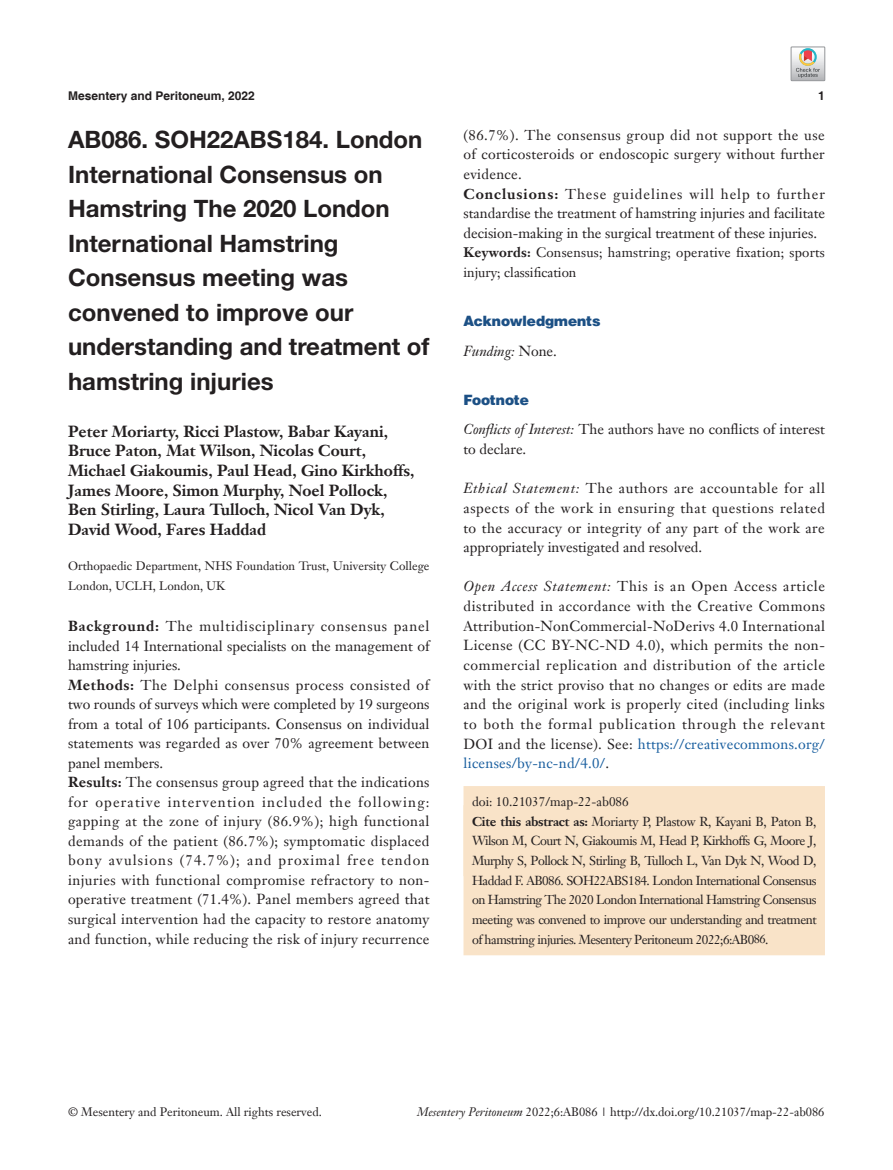
<style>
.page{position:relative;width:893px;height:1170px;background:#fff}
.page>*{position:absolute;margin:0;border:0;box-sizing:border-box;transform-origin:0 0}
.t1{font:700 24px/34.5px "Helvetica Neue LT Pro";color:#231f20}
.t2{font:700 15.75px/19.5px "Janson Text LT";color:#231f20}
.t3{font:14.25px/19.6px "Janson Text LT";letter-spacing:.02em;color:#231f20}
.t4{font:14.25px/19.6px "Janson Text LT";color:#231f20}
.t5{font:900 14.25px "Helvetica";color:#1c5085}
.t6{font:italic 14.25px "Janson Text LT";color:#231f20}
.t7{font:13.5px/19.6px "Janson Text LT";letter-spacing:.015em;color:#231f20}
.t8{font:12.75px/19.6px "Janson Text LT";letter-spacing:-.04em;color:#231f20}
.t9{font:12px/19.5px "Janson Text LT";color:#231f20}
.t10{font:700 12px "Helvetica";color:#231f20}
.s1{font-weight:700}
.s2{font-style:normal}
.s3{font-style:italic}
.s4{color:#175d9e}
.s5{font-size:12px}
</style>
<div class="page">
<div style="left:463px;top:786px;width:362px;height:90px;background:#f9e3c8"></div>
<div style="left:463px;top:805px;width:362px;height:150px;background:#f9e3c8"></div>
<svg style="left:791px;top:47px;width:34px;height:34px"></svg>
<p class="t10" style="left:68px;top:88px;width:188px">Mesentery and Peritoneum, 2022</p>
<p class="t10" style="left:818px;top:88px;width:8px">1</p>
<h1 class="t1" style="left:68px;top:122px;width:363px">AB086. SOH22ABS184. London<br>International Consensus on<br>Hamstring The 2020 London<br>International Hamstring<br>Consensus meeting was convened to improve our understanding and treatment of hamstring injuries</h1>
<p class="t2" style="left:68px;top:421px;width:348px">Peter Moriarty, Ricci Plastow, Babar Kayani, Bruce Paton, Mat Wilson, Nicolas Court, Michael Giakoumis, Paul Head, Gino Kirkhoffs, James Moore, Simon Murphy, Noel Pollock, Ben Stirling, Laura Tulloch, Nicol Van Dyk, David Wood, Fares Haddad</p>
<p class="t9" style="left:68px;top:556px;width:363px">Orthopaedic Department, NHS Foundation Trust, University College<br>London, UCLH, London, UK</p>
<p class="t3" style="left:68px;top:616px;width:363px"><span class="s1">Background:</span> The multidisciplinary consensus panel included 14 International specialists on the management of hamstring injuries.<br><span class="s1">Methods:</span> The Delphi consensus process consisted of two rounds of surveys which were completed by 19 surgeons from a total of 106 participants. Consensus on individual statements was regarded as over 70% agreement between panel members.<br><span class="s1">Results:</span> The consensus group agreed that the indications for operative intervention included the following: gapping at the zone of injury (86.9%); high functional demands of the patient (86.7%); symptomatic displaced bony avulsions (74.7%); and proximal free tendon injuries with functional compromise refractory to non&shy;operative treatment (71.4%). Panel members agreed that surgical intervention had the capacity to restore anatomy and function, while reducing the risk of injury recurrence</p>
<p class="t3" style="left:463px;top:125px;width:363px">(86.7%). The consensus group did not support the use of corticosteroids or endoscopic surgery without further evidence.<br><span class="s1">Conclusions:</span> These guidelines will help to further standardise the treatment of hamstring injuries and facilitate decision-making in the surgical treatment of these injuries.</p>
<p class="t7" style="left:463px;top:242px;width:363px"><span class="s1">Keywords:</span> Consensus; hamstring; operative fixation; sports injury; classification</p>
<p class="t5" style="left:463px;top:312px;width:139px">Acknowledgments</p>
<p class="t6" style="left:463px;top:342px;width:95px">Funding: <span class="s2">None.</span></p>
<p class="t5" style="left:463px;top:390px;width:67px">Footnote</p>
<p class="t4" style="left:463px;top:419px;width:363px"><span class="s3">Conflicts of Interest:</span> The authors have no conflicts of interest to declare.</p>
<p class="t3" style="left:463px;top:478px;width:363px;text-align:justify"><span class="s3">Ethical Statement:</span> The authors are accountable for all aspects of the work in ensuring that questions related to the accuracy or integrity of any part of the work are appropriately investigated and resolved.</p>
<p class="t3" style="left:463px;top:576px;width:363px;text-align:justify"><span class="s3">Open Access Statement:</span> This is an Open Access article distributed in accordance with the Creative Commons Attribution-NonCommercial-NoDerivs 4.0 International License (CC BY-NC-ND 4.0), which permits the non&shy;commercial replication and distribution of the article with the strict proviso that no changes or edits are made and the original work is properly cited (including links to both the formal publication through the relevant DOI and the license). See: <span class="s4">https://creativecommons.org/ licenses/by-nc-nd/4.0/</span>.</p>
<p class="t8" style="left:472px;top:791px;width:346px">doi: 10.21037/map-22-ab086<br><span class="s1">Cite this abstract as:</span> Moriarty P, Plastow R, Kayani B, Paton B, Wilson M, Court N, Giakoumis M, Head P, Kirkhoffs G, Moore J, Murphy S, Pollock N, Stirling B, Tulloch L, Van Dyk N, Wood D, Haddad F. AB086. SOH22ABS184. London International Consensus on Hamstring The 2020 London International Hamstring Consensus meeting was convened to improve our understanding and treatment of hamstring injuries. Mesentery Peritoneum 2022;6:AB0<span class="s5">86</span>.</p>
<p class="t9" style="left:68px;top:1102px;width:255px">© Mesentery and Peritoneum. All rights reserved.</p>
<p class="t9" style="left:417px;top:1102px;width:409px"><span class="s3">Mesentery Peritoneum</span> 2022;6:AB086 | http://dx.doi.org/10.21037/map-22-ab086</p>
</div>
